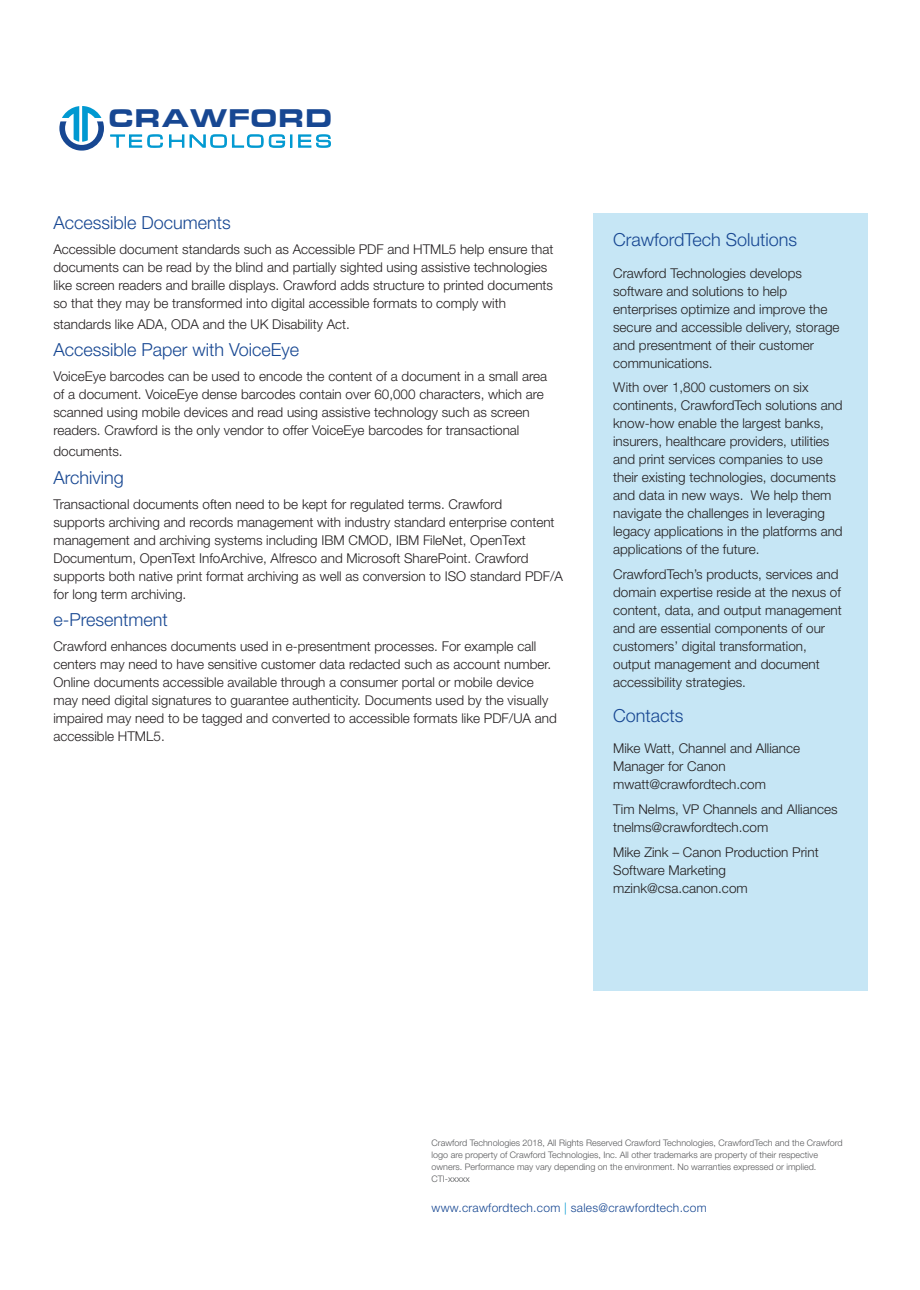
<style>
.page{position:relative;width:920px;height:1290px;background:#fff}
.page>*{position:absolute;margin:0;border:0;box-sizing:border-box;transform-origin:0 0}
.t1{font:900 26.4px "Eurostile Extended";color:#174792}
.t2{font:300 18px "Helvetica Neue LT Std";color:#174792}
.t3{font:300 13.5px/18px "Helvetica Neue LT Std";color:#231f20}
.t4{font:300 12px "Helvetica Neue LT Std";letter-spacing:.025em;color:#174792}
.t5{font:300 9px/12px "Helvetica Neue LT Std";color:#57585a}
.s1{color:#0099d1}
</style>
<div class="page">
<div style="left:593px;top:213px;width:274px;height:778px;background:#c6e6f5"></div>
<svg style="left:59px;top:106px;width:45px;height:45px"></svg>
<svg style="left:110px;top:134px;width:53px;height:14px"></svg>
<svg style="left:169px;top:134px;width:123px;height:14px"></svg>
<svg style="left:298px;top:134px;width:33px;height:14px"></svg>
<h1 class="t1" style="left:108px;top:103px;width:226px">CRAWFORD</h1>
<h3 class="t2" style="left:53px;top:211px;width:179px">Accessible Documents</h3>
<p class="t3" style="left:53px;top:239px;width:501px">Accessible document standards such as Accessible PDF and HTML5 help ensure that documents can be read by the blind and partially sighted using assistive technologies like screen readers and braille displays. Crawford adds structure to printed documents so that they may be transformed into digital accessible formats to comply with</p>
<p class="t3" style="left:53px;top:314px;width:298px">standards like ADA, ODA and the UK Disability Act.</p>
<h3 class="t2" style="left:53px;top:339px;width:247px">Accessible Paper with VoiceEye</h3>
<p class="t3" style="left:53px;top:367px;width:495px">VoiceEye barcodes can be used to encode the content of a document in a small area of a document. VoiceEye dense barcodes contain over 60,000 characters, which are scanned using mobile devices and read using assistive technology such as screen readers. Crawford is the only vendor to offer VoiceEye barcodes for transactional</p>
<p class="t3" style="left:53px;top:442px;width:71px">documents.</p>
<h3 class="t2" style="left:53px;top:466px;width:72px">Archiving</h3>
<p class="t3" style="left:53px;top:494px;width:511px">Transactional documents often need to be kept for regulated terms. Crawford<br>supports archiving and records management with industry standard enterprise content management and archiving systems including IBM CMOD, IBM FileNet, OpenText Documentum, OpenText InfoArchive, Alfresco and Microsoft SharePoint. Crawford supports both native print format archiving as well as conversion to ISO standard PDF/A for long term archiving.</p>
<h3 class="t2" style="left:53px;top:609px;width:116px">e-Presentment</h3>
<p class="t3" style="left:53px;top:637px;width:505px">Crawford enhances documents used in e-presentment processes. For example call centers may need to have sensitive customer data redacted such as account number.<br>Online documents accessible available through a consumer portal or mobile device may need digital signatures to guarantee authenticity. Documents used by the visually impaired may need to be tagged and converted to accessible formats like PDF/UA and accessible HTML5.</p>
<h4 class="t2" style="left:613px;top:229px;width:186px">CrawfordTech Solutions</h4>
<p class="t3" style="left:613px;top:264px;width:228px">Crawford Technologies develops software and solutions to help enterprises optimize and improve the secure and accessible delivery, storage and presentment of their customer communications.</p>
<p class="t3" style="left:613px;top:378px;width:231px">With over 1,800 customers on six continents, CrawfordTech solutions and know-how enable the largest banks, insurers, healthcare providers, utilities and print services companies to use their existing technologies, documents and data in new ways. We help them navigate the challenges in leveraging legacy applications in the platforms and applications of the future.</p>
<p class="t3" style="left:613px;top:565px;width:230px">CrawfordTech’s products, services and domain expertise reside at the nexus of content, data, and output management and are essential components of our customers’ digital transformation, output management and document accessibility strategies.</p>
<h4 class="t2" style="left:613px;top:704px;width:72px">Contacts</h4>
<p class="t3" style="left:613px;top:739px;width:189px">Mike Watt, Channel and Alliance<br>Manager for Canon mwatt@crawfordtech.com</p>
<p class="t3" style="left:613px;top:800px;width:226px">Tim Nelms, VP Channels and Alliances tnelms@crawfordtech.com</p>
<p class="t3" style="left:613px;top:842px;width:207px">Mike Zink – Canon Production Print<br>Software Marketing mzink@csa.canon.com</p>
<p class="t5" style="left:431px;top:1137px;width:413px">Crawford Technologies 2018, All Rights Reserved Crawford Technologies, CrawfordTech and the Crawford logo are property of Crawford Technologies, Inc. All other trademarks are property of their respective owners. Performance may vary depending on the environment. No warranties expressed or implied.<br>CTI-xxxxx</p>
<p class="t4" style="left:431px;top:1200px;width:277px">www.crawfordtech.com <span class="s1">|</span> sales@crawfordtech.com</p>
</div>
